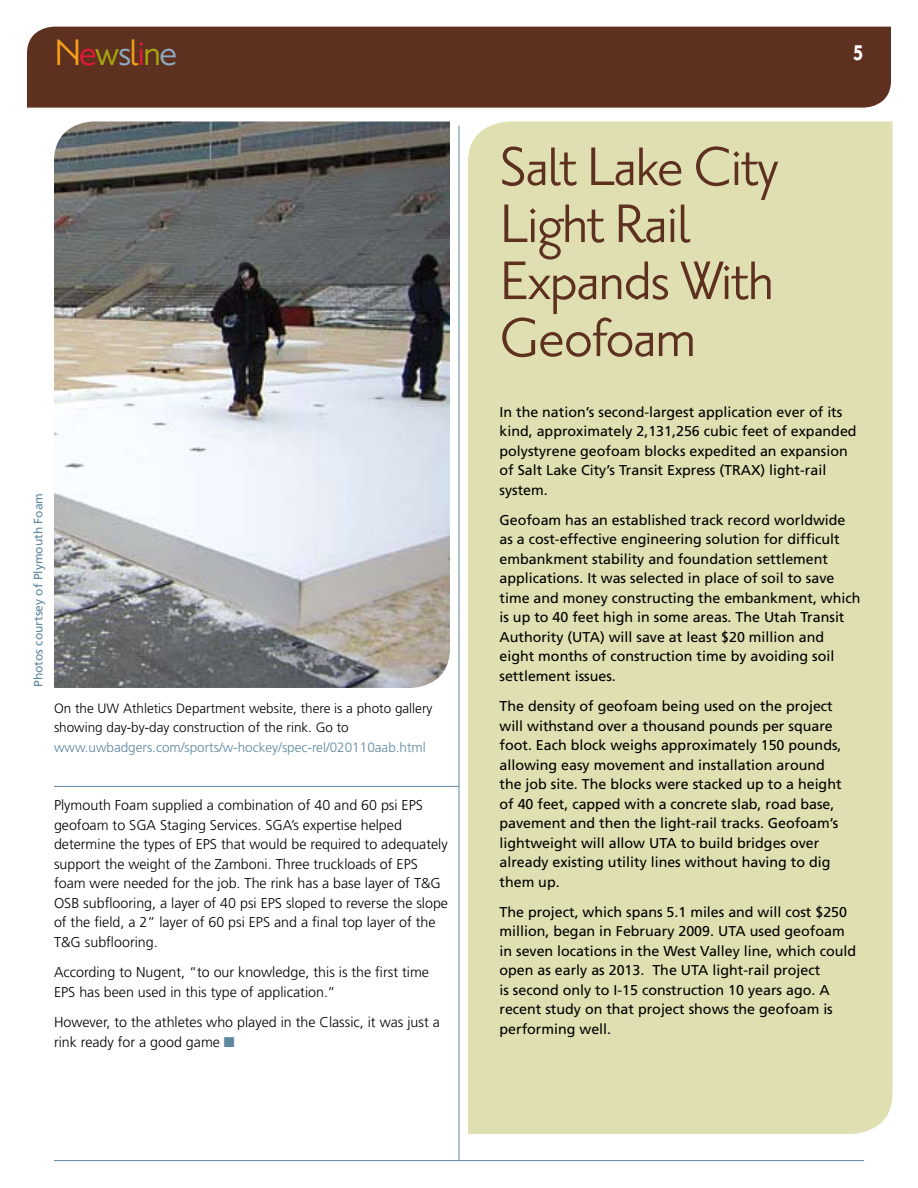
<style>
.page{position:relative;width:918px;height:1188px;background:#fff}
.page>*{position:absolute;margin:0;border:0;box-sizing:border-box;transform-origin:0 0}
.t1{font:66px/57px "Priori San";letter-spacing:-.02em;color:#5d3020}
.t2{font:45px "Priori San";letter-spacing:-.05em;color:#f5a01a}
.t3{font:36px "Priori San Bold SC";color:#fff;scale:.8 1}
.t4{font:14.25px/19.5px "Frutiger";color:#000}
.t5{font:300 14.25px/19.5px "Frutiger";color:#000}
.t6{font:300 13.5px/19.5px "Frutiger";color:#000}
.t7{font:300 13.5px "Frutiger";color:#5d87a1}
.t8{font:12px "Frutiger";color:#5d87a1}
.s1{color:#e31937}
.s2{color:#a4a510}
.s3{color:#8daac0}
.s4{color:#5d87a1}
</style>
<div class="page">
<div style="left:27px;top:27px;width:864px;height:81px;background:#5d3020"></div>
<hr style="left:54px;top:1160px;width:810px;height:1px;background:#5d87a1">
<hr style="left:459px;top:126px;width:1px;height:1035px;background:#5d87a1">
<div style="left:468px;top:122px;width:424px;height:1012px;background:#dfdfb1"></div>
<hr style="left:54px;top:786px;width:405px;height:1px;background:#5d87a1">
<img style="left:54px;top:122px;width:396px;height:566px">
<h2 class="t2" style="left:54px;top:28px;width:125px">N<span class="s1">e</span><span class="s2">w</span><span class="s3">s</span>l<span class="s1">i</span><span class="s2">n</span><span class="s3">e</span></h2>
<h3 class="t3" style="left:853px;top:31px;width:15px">5</h3>
<p class="t8" style="left:31px;top:687px;width:196px;rotate:-90deg">Photos courtsey of Plymouth Foam</p>
<p class="t6" style="left:54px;top:698px;width:380px">On the UW Athletics Department website, there is a photo gallery showing day-by-day construction of the rink. Go to</p>
<p class="t7" style="left:54px;top:739px;width:373px">www.uwbadgers.com/sports/w-hockey/spec-rel/020110aab.html</p>
<p class="t5" style="left:54px;top:796px;width:396px">Plymouth Foam supplied a combination of 40 and 60 psi EPS geofoam to SGA Staging Services. SGA’s expertise helped determine the types of EPS that would be required to adequately support the weight of the Zamboni. Three truckloads of EPS foam were needed for the job. The rink has a base layer of T&amp;G OSB subflooring, a layer of 40 psi EPS sloped to reverse the slope of the field, a 2” layer of 60 psi EPS and a final top layer of the T&amp;G subflooring.</p>
<p class="t5" style="left:54px;top:963px;width:377px">According to Nugent, “to our knowledge, this is the first time<br>EPS has been used in this type of application.”</p>
<p class="t5" style="left:54px;top:1012px;width:387px">However, to the athletes who played in the Classic, it was just a rink ready for a good game <span class="s4">■</span></p>
<h1 class="t1" style="left:500px;top:139px;width:281px">Salt Lake City<br>Light Rail<br>Expands With<br>Geofoam</h1>
<p class="t4" style="left:500px;top:402px;width:359px">In the nation’s second-largest application ever of its kind, approximately 2,131,256 cubic feet of expanded polystyrene geofoam blocks expedited an expansion of Salt Lake City’s Transit Express (TRAX) light-rail system.</p>
<p class="t4" style="left:500px;top:510px;width:363px">Geofoam has an established track record worldwide as a cost-effective engineering solution for difficult embankment stability and foundation settlement applications. It was selected in place of soil to save time and money constructing the embankment, which is up to 40 feet high in some areas. The Utah Transit Authority (UTA) will save at least $20 million and eight months of construction time by avoiding soil settlement issues.</p>
<p class="t4" style="left:500px;top:696px;width:344px">The density of geofoam being used on the project will withstand over a thousand pounds per square foot. Each block weighs approximately 150 pounds, allowing easy movement and installation around the job site. The blocks were stacked up to a height of 40 feet, capped with a concrete slab, road base, pavement and then the light-rail tracks. Geofoam’s lightweight will allow UTA to build bridges over already existing utility lines without having to dig them up.</p>
<p class="t4" style="left:500px;top:902px;width:358px">The project, which spans 5.1 miles and will cost $250 million, began in February 2009. UTA used geofoam in seven locations in the West Valley line, which could open as early as 2013. The UTA light-rail project<br>is second only to I-15 construction 10 years ago. A recent study on that project shows the geofoam is performing well.</p>
</div>
